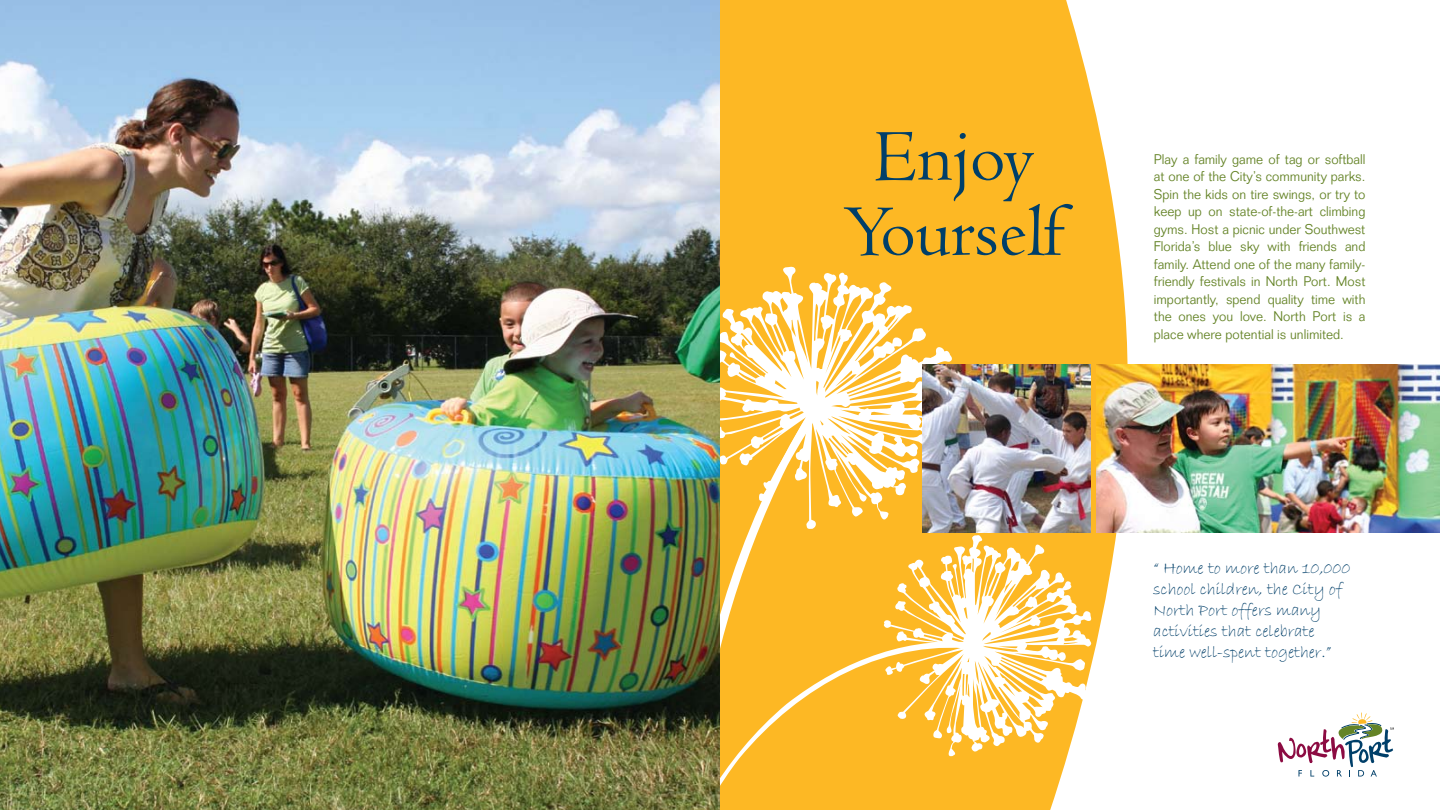
<style>
.page{position:relative;width:1440px;height:810px;background:#fff}
.page>*{position:absolute;margin:0;border:0;box-sizing:border-box;transform-origin:0 0}
.t1{font:76px/75px "Centaur";color:#003f69;text-align:center}
.t2{font:17.5px/21px "Bradley Hand ITC";letter-spacing:-.01em;color:#003f69}
.t3{font:300 13.75px/17.5px "Folio";color:#648326;text-align:justify;scale:.95 1}
</style>
<div class="page">
<div style="left:721px;top:0;width:417px;height:810px;background:#fdb824"></div>
<svg style="left:1050px;top:0;width:228px;height:810px"></svg>
<img style="left:1096px;top:364px;width:344px;height:169px">
<svg style="left:720px;top:534px;width:372px;height:265px"></svg>
<svg style="left:720px;top:267px;width:232px;height:253px"></svg>
<svg style="left:720px;top:387px;width:105px;height:407px"></svg>
<img style="left:922px;top:364px;width:168px;height:169px">
<svg style="left:1278px;top:712px;width:116px;height:65px"></svg>
<img style="left:0;top:0;width:720px;height:810px">
<h1 class="t1" style="left:843px;top:119px;width:223px">Enjoy<br>Yourself</h1>
<p class="t3" style="left:1154px;top:150px;width:224px">Play a family game of tag or softball at one of the City’s community parks.<br>Spin the kids on tire swings, or try to keep up on state-of-the-art climbing gyms. Host a picnic under Southwest Florida’s blue sky with friends and family. Attend one of the many family&shy;friendly festivals in North Port. Most importantly, spend quality time with the ones you love. North Port is a place where potential is unlimited.</p>
<p class="t2" style="left:1153px;top:558px;width:199px">“ Home to more than 10,000 school children, the City of<br>North Port offers many activities that celebrate time well-spent together.”</p>
</div>
